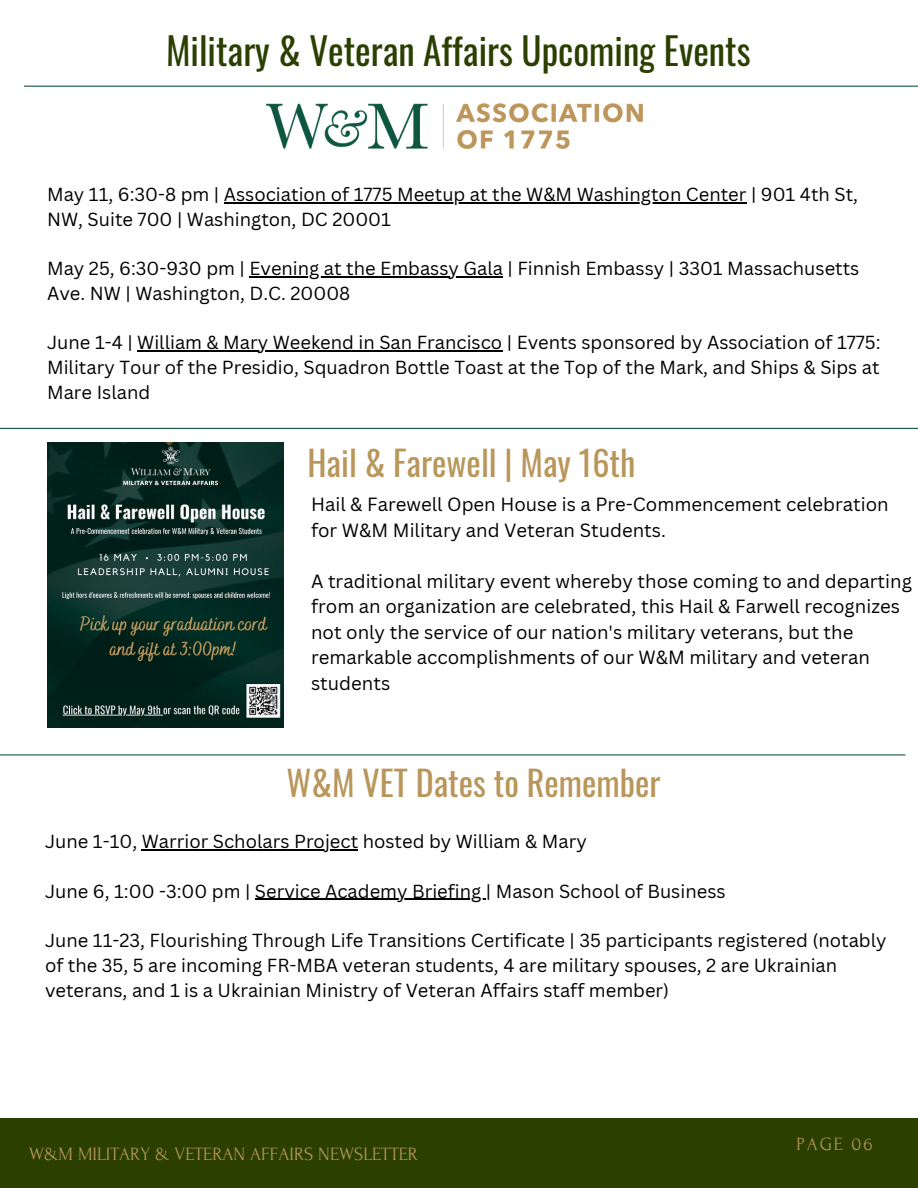
<style>
.page{position:relative;width:918px;height:1188px;background:#fff}
.page>*{position:absolute;margin:0;border:0;box-sizing:border-box;transform-origin:0 0}
.t1{font:37.2px "Oswald";color:#2b4000}
.t2{font:34.2px "Oswald";color:#b9975b}
.t3{font:18.75px "Forum";color:#b9975b}
.t4{font:18.6px/25.5px "Canva Sans";color:#000}
.t5{font:18.45px/24.8px "Canva Sans";color:#000}
</style>
<div class="page">
<hr style="left:24px;top:86px;width:894px;height:1px;background:#115740">
<div style="left:0;top:1118px;width:918px;height:70px;background:#2b4000"></div>
<img style="left:266px;top:103px;width:377px;height:47px">
<hr style="left:0;top:428px;width:918px;height:1px;background:#115740">
<img style="left:47px;top:442px;width:236px;height:285px">
<hr style="left:224px;top:202px;width:522px;height:1px;background:#000">
<hr style="left:249px;top:276px;width:254px;height:1px;background:#000">
<hr style="left:137px;top:350px;width:365px;height:2px;background:#000">
<hr style="left:0;top:754px;width:905px;height:1px;background:#115740">
<hr style="left:142px;top:849px;width:216px;height:1px;background:#000">
<hr style="left:255px;top:899px;width:231px;height:1px;background:#000">
<p class="t1" style="left:166px;top:22px;width:586px">Military &amp; Veteran Affairs Upcoming Events</p>
<p class="t5" style="left:47px;top:181px;width:813px">May 11, 6:30-8 pm | Association of 1775 Meetup at the W&amp;M Washington Center | 901 4th St,<br>NW, Suite 700 | Washington, DC 20001</p>
<p class="t5" style="left:47px;top:256px;width:814px">May 25, 6:30-930 pm | Evening at the Embassy Gala | Finnish Embassy | 3301 Massachusetts<br>Ave. NW | Washington, D.C. 20008</p>
<p class="t5" style="left:47px;top:330px;width:835px;text-align:justify">June 1-4 | William &amp; Mary Weekend in San Francisco | Events sponsored by Association of 1775:<br>Military Tour of the Presidio, Squadron Bottle Toast at the Top of the Mark, and Ships &amp; Sips at Mare Island</p>
<p class="t2" style="left:307px;top:437px;width:329px">Hail &amp; Farewell | May 16th</p>
<p class="t4" style="left:311px;top:491px;width:579px">Hail &amp; Farewell Open House is a Pre-Commencement celebration for W&amp;M Military and Veteran Students.</p>
<p class="t4" style="left:311px;top:568px;width:602px">A traditional military event whereby those coming to and departing from an organization are celebrated, this Hail &amp; Farwell recognizes not only the service of our nation's military veterans, but the remarkable accomplishments of our W&amp;M military and veteran students</p>
<p class="t2" style="left:287px;top:756px;width:375px">W&amp;M VET Dates to Remember</p>
<p class="t5" style="left:45px;top:829px;width:543px">June 1-10, Warrior Scholars Project hosted by William &amp; Mary</p>
<p class="t5" style="left:45px;top:878px;width:682px">June 6, 1:00 -3:00 pm | Service Academy Briefing | Mason School of Business</p>
<p class="t5" style="left:45px;top:928px;width:843px">June 11-23, Flourishing Through Life Transitions Certificate | 35 participants registered (notably of the 35, 5 are incoming FR-MBA veteran students, 4 are military spouses, 2 are Ukrainian veterans, and 1 is a Ukrainian Ministry of Veteran Affairs staff member)</p>
<p class="t3" style="left:29px;top:1144px;width:390px">W&amp;M MILITARY &amp; VETERAN AFFAIRS NEWSLETTER</p>
<p class="t3" style="left:797px;top:1134px;width:77px">PAGE 06</p>
</div>
